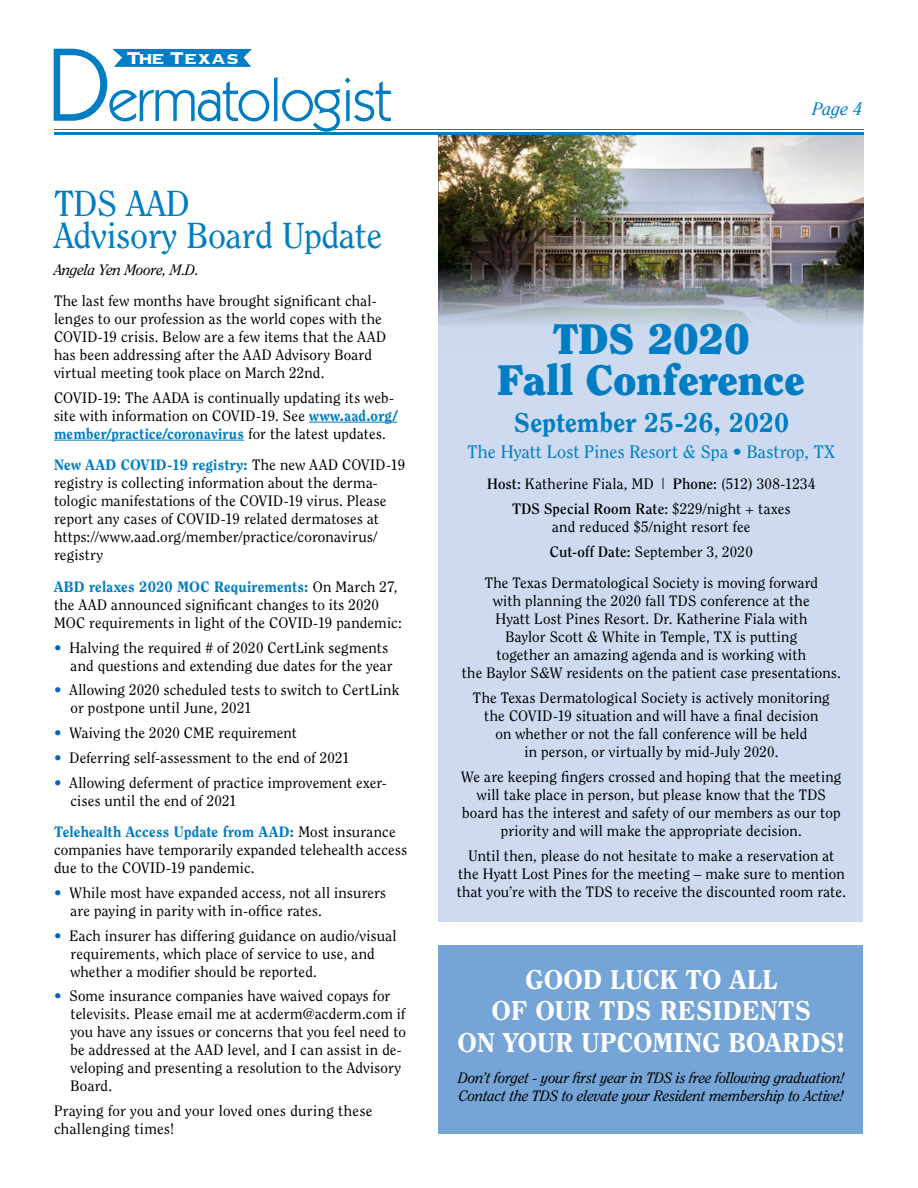
<style>
.page{position:relative;width:918px;height:1188px;background:#fff}
.page>*{position:absolute;margin:0;border:0;box-sizing:border-box;transform-origin:0 0}
.t1{font:60px "Itc Kabel";letter-spacing:-.025em;color:#007dc3}
.t2{font:900 42.45px/40.7px "Clearface";letter-spacing:-.01em;color:#007dc3;text-align:center}
.t3{font:36px/31.5px "Clearface";letter-spacing:-.01em;color:#007dc3}
.t4{font:800 27px/31.5px "Clearface";color:#fff;text-align:center}
.t5{font:800 27px "Clearface";color:#007dc3}
.t6{font:22.5px "Copperplate Thirty Three BC";color:#fff}
.t7{font:18px "Clearface";letter-spacing:.005em;color:#007dc3}
.t8{font:italic 18px "Clearface";color:#007dc3}
.t9{font:15px/18px "Clearface";letter-spacing:.01em;color:#000}
.t10{font:italic 15px/18px "Clearface";letter-spacing:-.015em;color:#000}
.s1{font-size:105px}
.s2{font-weight:800;color:#007dc3}
.s3{color:#0563c1}
.s4{font-weight:700}
</style>
<div class="page">
<div style="left:439px;top:135px;width:424px;height:786px;background:#cddaf0"></div>
<div style="left:439px;top:945px;width:424px;height:189px;background:#75a4d7"></div>
<hr style="left:54px;top:132px;width:810px;height:3px;background:#007dc3">
<hr style="left:54px;top:129px;width:810px;height:1px;background:#007dc3">
<hr style="left:309px;top:422px;width:88px;height:1px;background:#007dc3">
<hr style="left:54px;top:440px;width:190px;height:1px;background:#007dc3">
<svg style="left:113px;top:49px;width:139px;height:18px;background:#1286c7"></svg>
<img style="left:439px;top:135px;width:425px;height:190px">
<h1 class="t1" style="left:46px;top:65px;width:347px"><span class="s1">D</span>ermatologist</h1>
<h3 class="t6" style="left:127px;top:47px;width:114px">The Texas</h3>
<h3 class="t3" style="left:54px;top:187px;width:330px">TDS AAD<br>Advisory Board Update</h3>
<p class="t10" style="left:54px;top:261px;width:146px">Angela Yen Moore, M.D.</p>
<p class="t9" style="left:54px;top:292px;width:334px">The last few months have brought significant chal&shy;lenges to our profession as the world copes with the COVID-19 crisis. Below are a few items that the AAD has been addressing after the AAD Advisory Board virtual meeting took place on March 22nd.</p>
<p class="t9" style="left:54px;top:388px;width:345px">COVID-19: The AADA is continually updating its web&shy;site with information on COVID-19. See <span class="s2">www.aad.org/ member/practice/coronavirus</span> for the latest updates.</p>
<p class="t9" style="left:54px;top:456px;width:353px"><span class="s2">New AAD COVID-19 registry:</span> The new AAD COVID-19 registry is collecting information about the derma&shy;tologic manifestations of the COVID-19 virus. Please report any cases of COVID-19 related dermatoses at https://www.aad.org/member/practice/coronavirus/ registry</p>
<p class="t9" style="left:54px;top:577px;width:349px"><span class="s2">ABD relaxes 2020 MOC Requirements:</span> On March 27, the AAD announced significant changes to its 2020<br>MOC requirements in light of the COVID-19 pandemic:</p>
<p class="t9" style="left:54px;top:638px;width:340px;text-align:right"><span class="s3">•</span> Halving the required # of 2020 CertLink segments and questions and extending due dates for the year</p>
<p class="t9" style="left:70px;top:681px;width:330px;text-indent:-16px"><span class="s3">•</span> Allowing 2020 scheduled tests to switch to CertLink or postpone until June, 2021</p>
<p class="t9" style="left:54px;top:724px;width:244px"><span class="s3">•</span> Waiving the 2020 CME requirement</p>
<p class="t9" style="left:54px;top:748px;width:297px"><span class="s3">•</span> Deferring self-assessment to the end of 2021</p>
<p class="t9" style="left:71px;top:773px;width:318px;text-indent:-17px"><span class="s3">•</span> Allowing deferment of practice improvement exer&shy;cises until the end of 2021</p>
<p class="t9" style="left:54px;top:823px;width:355px"><span class="s2">Telehealth Access Update from AAD:</span> Most insurance companies have temporarily expanded telehealth access due to the COVID-19 pandemic.</p>
<p class="t9" style="left:71px;top:883px;width:317px;text-indent:-16px"><span class="s3">•</span> While most have expanded access, not all insurers are paying in parity with in-office rates.</p>
<p class="t9" style="left:71px;top:926px;width:328px;text-indent:-16px"><span class="s3">•</span> Each insurer has differing guidance on audio/visual requirements, which place of service to use, and whether a modifier should be reported.</p>
<p class="t9" style="left:71px;top:987px;width:337px;text-indent:-16px"><span class="s3">•</span> Some insurance companies have waived copays for televisits. Please email me at acderm@acderm.com if you have any issues or concerns that you feel need to be addressed at the AAD level, and I can assist in de&shy;veloping and presenting a resolution to the Advisory Board.</p>
<p class="t9" style="left:54px;top:1102px;width:320px">Praying for you and your loved ones during these challenging times!</p>
<p class="t8" style="left:813px;top:98px;width:51px">Page 4</p>
<h2 class="t2" style="left:497px;top:318px;width:310px">TDS 2020<br>Fall Conference</h2>
<h3 class="t5" style="left:514px;top:406px;width:277px">September 25-26, 2020</h3>
<p class="t7" style="left:468px;top:441px;width:369px">The Hyatt Lost Pines Resort &amp; Spa • Bastrop, TX</p>
<p class="t9" style="left:487px;top:472px;width:330px;line-height:24.8px;text-align:center"><span class="s4">Host:</span> Katherine Fiala, MD | <span class="s4">Phone:</span> (512) 308-1234<br><span class="s4">TDS Special Room Rate:</span> $229/night + taxes</p>
<p class="t9" style="left:550px;top:514px;width:204px;line-height:24.8px">and reduced $5/night resort fee<br><span class="s4">Cut-off Date:</span> September 3, 2020</p>
<p class="t9" style="left:462px;top:574px;width:381px;text-align:center">The Texas Dermatological Society is moving forward<br>with planning the 2020 fall TDS conference at the<br>Hyatt Lost Pines Resort. Dr. Katherine Fiala with<br>Baylor Scott &amp; White in Temple, TX is putting<br>together an amazing agenda and is working with<br>the Baylor S&amp;W residents on the patient case presentations.</p>
<p class="t9" style="left:473px;top:689px;width:358px;text-align:center">The Texas Dermatological Society is actively monitoring the COVID-19 situation and will have a final decision<br>on whether or not the fall conference will be held<br>in person, or virtually by mid-July 2020.</p>
<p class="t9" style="left:461px;top:767px;width:382px;text-align:center">We are keeping fingers crossed and hoping that the meeting will take place in person, but please know that the TDS board has the interest and safety of our members as our top priority and will make the appropriate decision.</p>
<p class="t9" style="left:457px;top:846px;width:391px;text-align:center">Until then, please do not hesitate to make a reservation at the Hyatt Lost Pines for the meeting – make sure to mention that you’re with the TDS to receive the discounted room rate.</p>
<h3 class="t4" style="left:458px;top:963px;width:389px">GOOD LUCK TO ALL<br>OF OUR TDS RESIDENTS<br>ON YOUR UPCOMING BOARDS!</h3>
<p class="t10" style="left:458px;top:1069px;width:388px">Don’t forget - your first year in TDS is free following graduation!<br>Contact the TDS to elevate your Resident membership to Active!</p>
</div>
